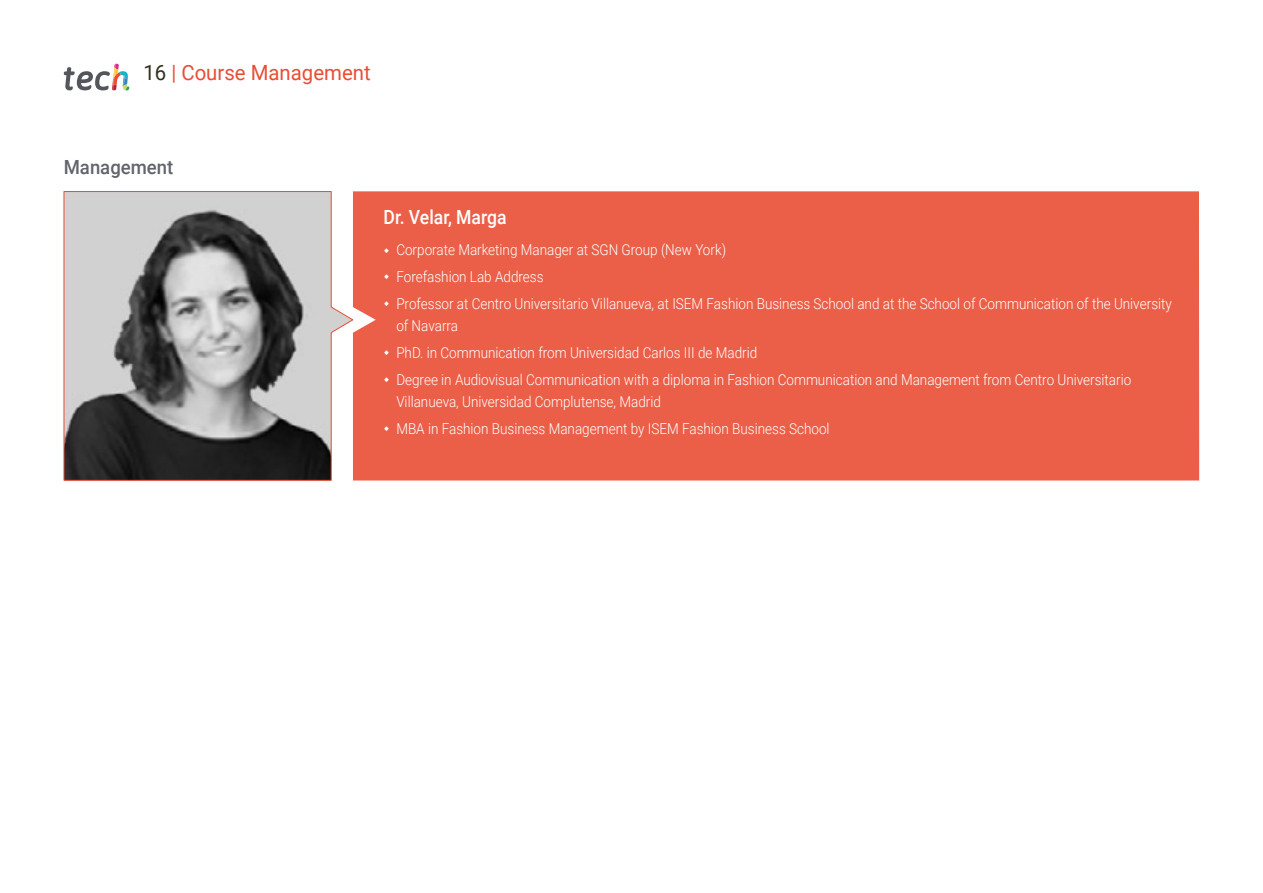
<style>
.page{position:relative;width:1263px;height:893px;background:#fff}
.page>*{position:absolute;margin:0;border:0;box-sizing:border-box;transform-origin:0 0}
.t1{font:21px "Roboto";color:#e94d35}
.t2{font:500 19.5px "Roboto";color:#fff;scale:.9 1}
.t3{font:500 19.5px "Roboto";color:#61646a;scale:.95 1}
.t4{font:300 15px/26.7px "Roboto";color:#fff;scale:.9 1}
.s1{color:#312e20}
</style>
<div class="page">
<svg style="left:64px;top:64px;width:65px;height:27px"></svg>
<div style="left:353px;top:191px;width:846px;height:289px;background:#eb5f49"></div>
<svg style="left:64px;top:191px;width:289px;height:290px;background:#939190"></svg>
<svg style="left:384px;top:248px;width:5px;height:5px"></svg>
<svg style="left:384px;top:274px;width:5px;height:5px"></svg>
<svg style="left:384px;top:301px;width:5px;height:5px"></svg>
<svg style="left:384px;top:350px;width:5px;height:5px"></svg>
<svg style="left:384px;top:377px;width:5px;height:5px"></svg>
<svg style="left:384px;top:426px;width:5px;height:5px"></svg>
<h1 class="t1" style="left:144px;top:57px;width:229px"><span class="s1">16</span> | Course Management</h1>
<h2 class="t3" style="left:64px;top:154px;width:117px">Management</h2>
<h2 class="t2" style="left:384px;top:203px;width:138px">Dr. Velar, Marga</h2>
<p class="t4" style="left:396px;top:236px;width:863px">Corporate Marketing Manager at SGN Group (New York)<br>Forefashion Lab Address<br>Professor at Centro Universitario Villanueva, at ISEM Fashion Business School and at the School of Communication of the University</p>
<p class="t4" style="left:396px;top:312px;width:818px">of Navarra<br>PhD. in Communication from Universidad Carlos III de Madrid<br>Degree in Audiovisual Communication with a diploma in Fashion Communication and Management from Centro Universitario</p>
<p class="t4" style="left:396px;top:388px;width:483px">Villanueva, Universidad Complutense, Madrid<br>MBA in Fashion Business Management by ISEM Fashion Business School</p>
</div>
